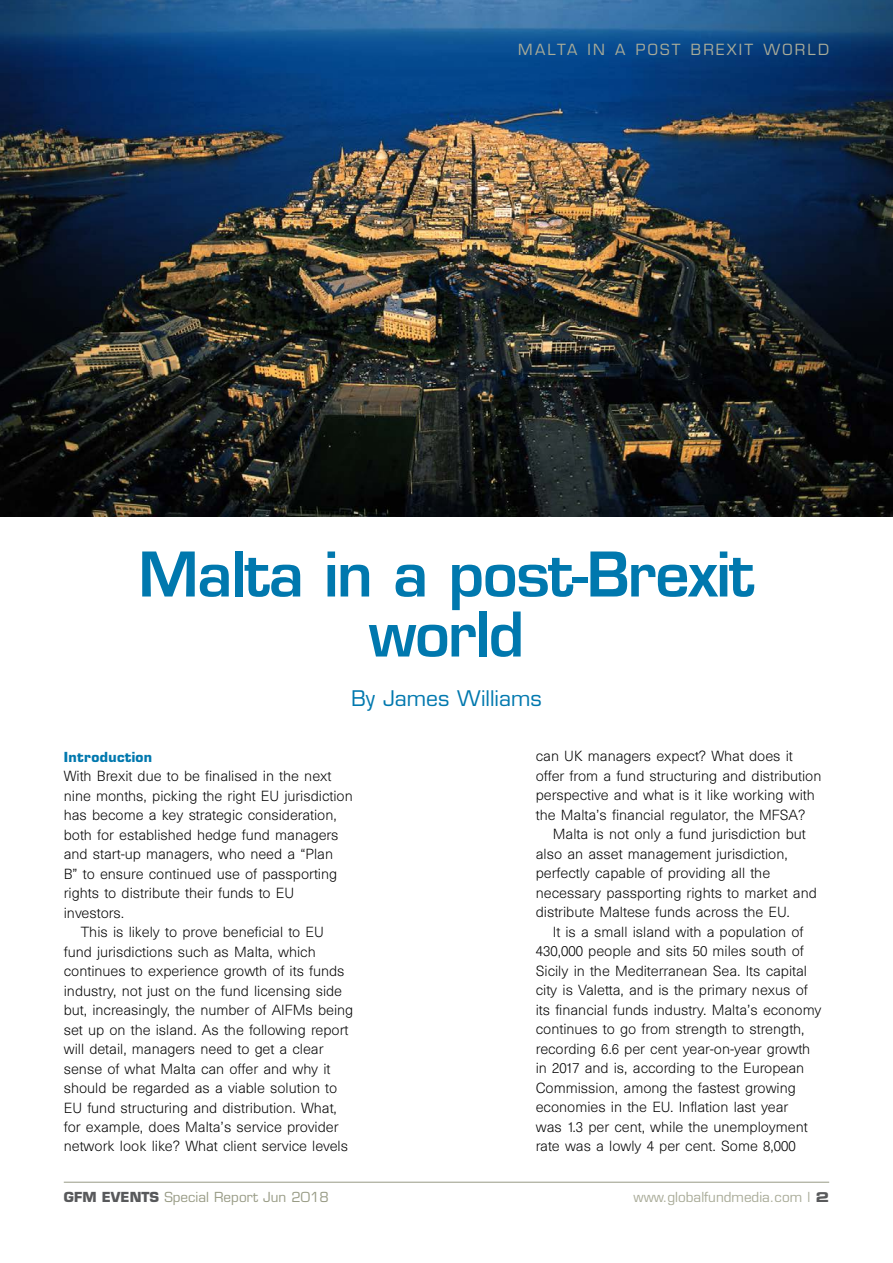
<style>
.page{position:relative;width:893px;height:1263px;background:#fff}
.page>*{position:absolute;margin:0;border:0;box-sizing:border-box;transform-origin:0 0}
.t1{font:600 60px/60px "Eurostile";letter-spacing:-.025em;color:#0078ae;text-align:center}
.t2{font:21px "Eurostile";color:#0078ae}
.t3{font:15px "Eurostile";letter-spacing:.15em;color:#a9ab98}
.t4{font:300 13.5px/19.5px "Unica SB";color:#000}
.t5{font:13.5px "Eurostile";color:#989b85}
.t6{font:13.5px "Eurostile";color:#a9ab98}
.t7{font:700 13.5px "Eurostile";letter-spacing:.025em;color:#0078ae}
.s1{font-weight:700;color:#58595b}
.s2{font-family:"Eurostile Bold Extended Two";color:#58595b}
</style>
<div class="page">
<hr style="left:64px;top:1182px;width:765px;height:1px;background:#989b85">
<img style="left:0;top:0;width:893px;height:517px">
<p class="t3" style="left:518px;top:40px;width:312px">MALTA IN A POST BREXIT WORLD</p>
<h1 class="t1" style="left:138px;top:544px;width:618px">Malta in a post-Brexit world</h1>
<h2 class="t2" style="left:351px;top:686px;width:192px">By James Williams</h2>
<p class="t7" style="left:64px;top:748px;width:90px">Introduction</p>
<p class="t4" style="left:64px;top:766px;width:269px">With Brexit due to be finalised in the next</p>
<p class="t4" style="left:64px;top:786px;width:290px">nine months, picking the right EU jurisdiction</p>
<p class="t4" style="left:64px;top:805px;width:275px">has become a key strategic consideration,</p>
<p class="t4" style="left:64px;top:825px;width:276px">both for established hedge fund managers</p>
<p class="t4" style="left:64px;top:844px;width:271px">and start-up managers, who need a “Plan</p>
<p class="t4" style="left:64px;top:864px;width:275px">B” to ensure continued use of passporting</p>
<p class="t4" style="left:64px;top:883px;width:232px">rights to distribute their funds to EU</p>
<p class="t4" style="left:64px;top:903px;width:62px">investors.</p>
<p class="t4" style="left:81px;top:922px;width:245px">This is likely to prove beneficial to EU</p>
<p class="t4" style="left:64px;top:942px;width:253px">fund jurisdictions such as Malta, which</p>
<p class="t4" style="left:64px;top:961px;width:282px">continues to experience growth of its funds</p>
<p class="t4" style="left:64px;top:981px;width:280px">industry, not just on the fund licensing side</p>
<p class="t4" style="left:64px;top:1000px;width:291px">but, increasingly, the number of AIFMs being</p>
<p class="t4" style="left:64px;top:1020px;width:286px">set up on the island. As the following report</p>
<p class="t4" style="left:64px;top:1039px;width:261px">will detail, managers need to get a clear</p>
<p class="t4" style="left:64px;top:1059px;width:268px">sense of what Malta can offer and why it</p>
<p class="t4" style="left:64px;top:1078px;width:275px">should be regarded as a viable solution to</p>
<p class="t4" style="left:64px;top:1098px;width:275px">EU fund structuring and distribution. What,</p>
<p class="t4" style="left:64px;top:1117px;width:276px">for example, does Malta’s service provider</p>
<p class="t4" style="left:64px;top:1137px;width:286px">network look like? What client service levels</p>
<p class="t4" style="left:536px;top:747px;width:287px">can UK managers expect? What does it offer from a fund structuring and distribution perspective and what is it like working with the Malta’s financial regulator, the MFSA?</p>
<p class="t4" style="left:536px;top:825px;width:283px;text-indent:17px">Malta is not only a fund jurisdiction but also an asset management jurisdiction, perfectly capable of providing all the necessary passporting rights to market and distribute Maltese funds across the EU.</p>
<p class="t4" style="left:536px;top:922px;width:287px;text-indent:17px">It is a small island with a population of 430,000 people and sits 50 miles south of Sicily in the Mediterranean Sea. Its capital city is Valetta, and is the primary nexus of its financial funds industry. Malta’s economy continues to go from strength to strength, recording 6.6 per cent year-on-year growth in 2017 and is, according to the European Commission, among the fastest growing economies in the EU. Inflation last year<br>was 1.3 per cent, while the unemployment rate was a lowly 4 per cent. Some 8,000</p>
<p class="t5" style="left:64px;top:1188px;width:266px"><span class="s1">GFM EVENTS</span> Special Report Jun 2018</p>
<p class="t6" style="left:634px;top:1188px;width:197px">www.globalfundmedia.com | <span class="s2">2</span></p>
</div>
